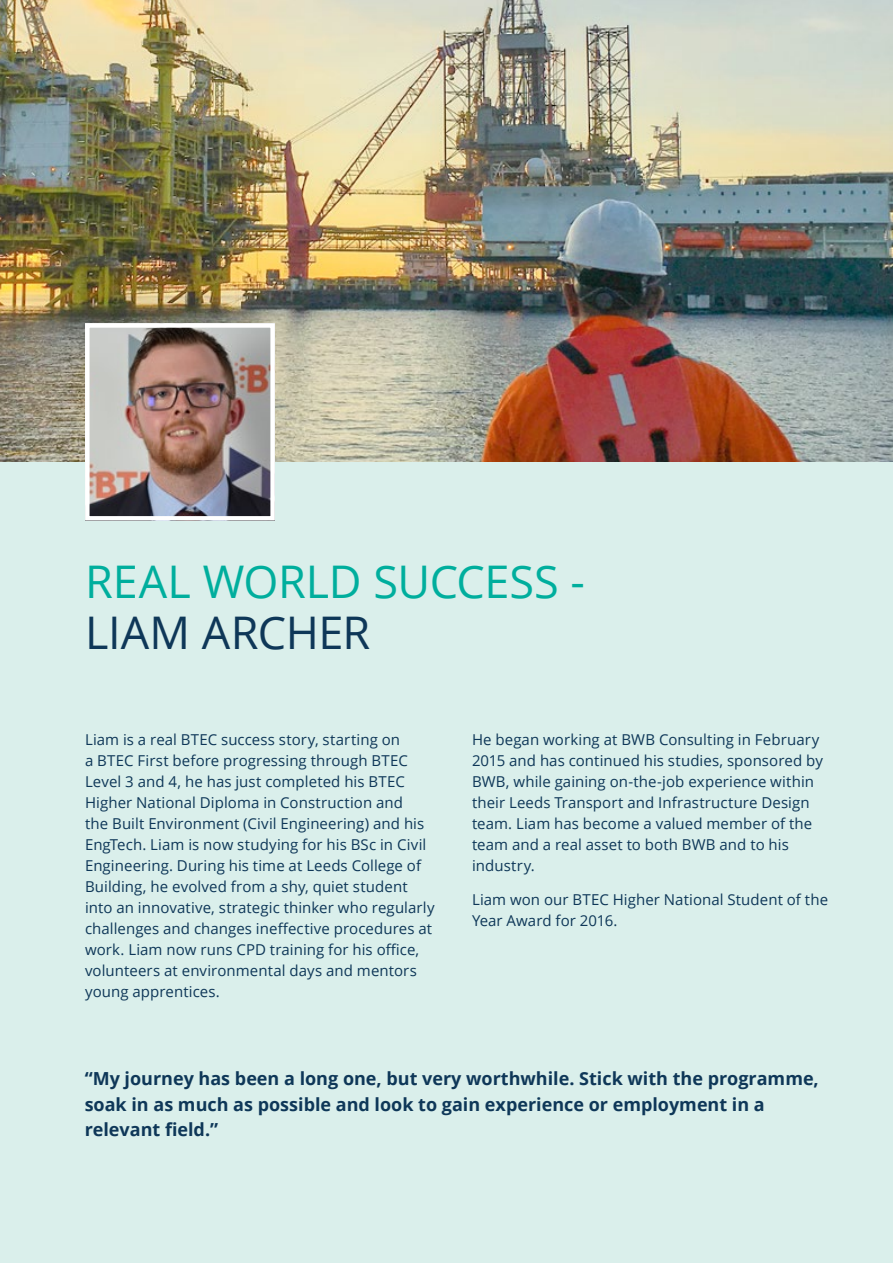
<style>
.page{position:relative;width:893px;height:1263px;background:#daefeb}
.page>*{position:absolute;margin:0;border:0;box-sizing:border-box;transform-origin:0 0}
.t1{font:45px "Open Sans";letter-spacing:-.005em;color:#00ae9d}
.t2{font:45px "Open Sans";letter-spacing:-.01em;color:#0e3758}
.t3{font:700 18px/25.5px "Open Sans";color:#0e3758}
.t4{font:15px/21px "Open Sans";letter-spacing:.005em;color:#0e3758}
</style>
<div class="page">
<img style="left:0;top:0;width:893px;height:461px">
<img style="left:90px;top:328px;width:180px;height:188px">
<div style="left:85px;top:323px;width:190px;height:198px;border:4px solid #fff"></div>
<h1 class="t1" style="left:85px;top:550px;width:501px">REAL WORLD SUCCESS -</h1>
<h1 class="t2" style="left:85px;top:601px;width:287px">LIAM ARCHER</h1>
<p class="t4" style="left:85px;top:729px;width:351px">Liam is a real BTEC success story, starting on<br>a BTEC First before progressing through BTEC Level 3 and 4, he has just completed his BTEC Higher National Diploma in Construction and<br>the Built Environment (Civil Engineering) and his EngTech. Liam is now studying for his BSc in Civil Engineering. During his time at Leeds College of Building, he evolved from a shy, quiet student into an innovative, strategic thinker who regularly challenges and changes ineffective procedures at work. Liam now runs CPD training for his office, volunteers at environmental days and mentors young apprentices.</p>
<p class="t4" style="left:472px;top:729px;width:353px">He began working at BWB Consulting in February 2015 and has continued his studies, sponsored by BWB, while gaining on-the-job experience within their Leeds Transport and Infrastructure Design team. Liam has become a valued member of the team and a real asset to both BWB and to his industry.</p>
<p class="t4" style="left:472px;top:888px;width:358px">Liam won our BTEC Higher National Student of the<br>Year Award for 2016.</p>
<p class="t3" style="left:85px;top:1066px;width:736px">“My journey has been a long one, but very worthwhile. Stick with the programme, soak in as much as possible and look to gain experience or employment in a relevant field.”</p>
</div>
